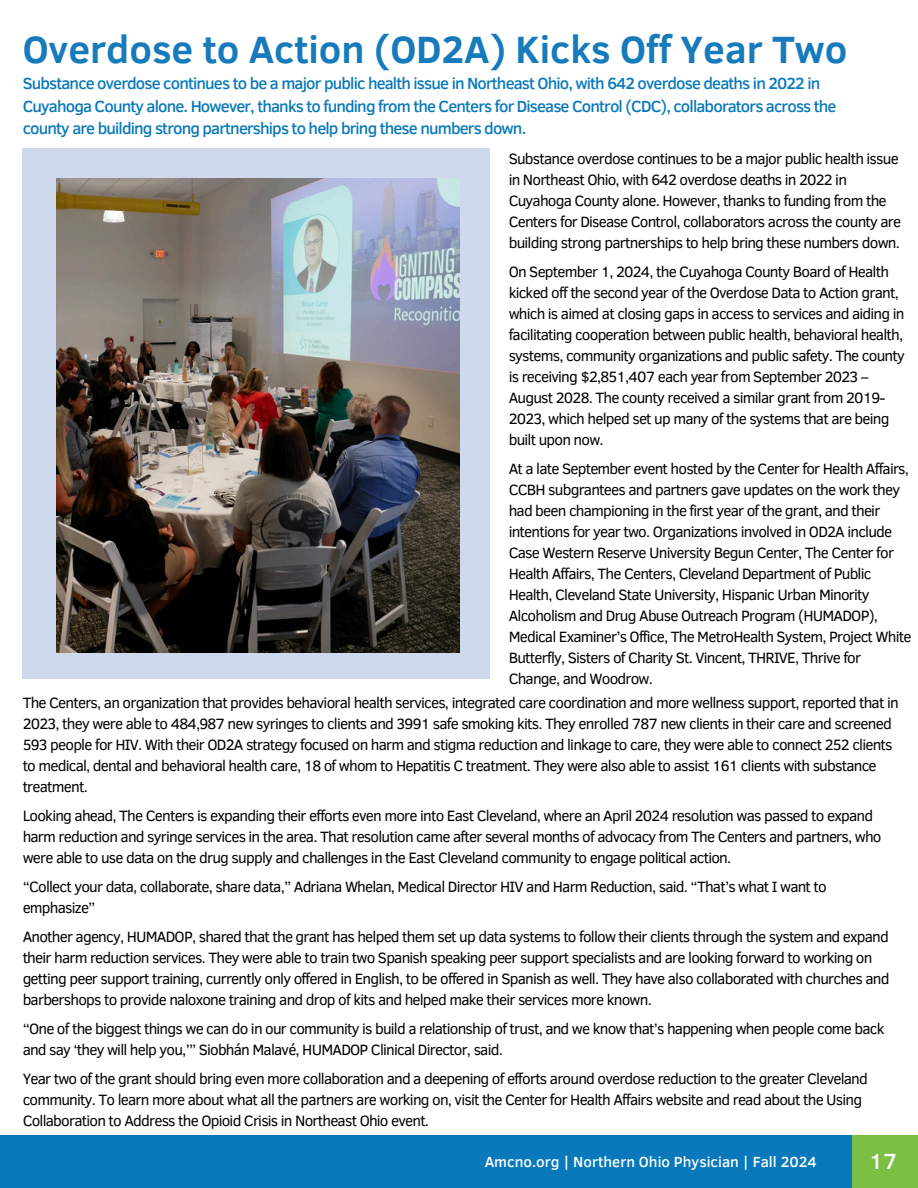
<style>
.page{position:relative;width:918px;height:1188px;background:#fff}
.page>*{position:absolute;margin:0;border:0;box-sizing:border-box;transform-origin:0 0}
.t1{font:700 39px "Clear Sans";color:#167abb}
.t2{font:500 22.5px "Clear Sans";color:#fff}
.t3{font:500 16.5px/22.5px "Clear Sans";letter-spacing:-.05em;color:#0979bb}
.t4{font:15.3px/21px "Clear Sans";letter-spacing:-.05em;color:#000}
.t5{font:500 15px "Clear Sans";color:#fff}
</style>
<div class="page">
<div style="left:23px;top:148px;width:467px;height:531px;background:#ced9ee"></div>
<img style="left:56px;top:179px;width:403px;height:473px">
<div style="left:0;top:1135px;width:918px;height:53px;background:#0979bb"></div>
<div style="left:852px;top:1135px;width:66px;height:53px;background:#7bbf44"></div>
<p class="t1" style="left:23px;top:21px;width:826px">Overdose to Action (OD2A) Kicks Off Year Two</p>
<p class="t3" style="left:23px;top:71px;width:815px">Substance overdose continues to be a major public health issue in Northeast Ohio, with 642 overdose deaths in 2022 in<br>Cuyahoga County alone. However, thanks to funding from the Centers for Disease Control (CDC), collaborators across the county are building strong partnerships to help bring these numbers down.</p>
<p class="t4" style="left:509px;top:147px;width:394px">Substance overdose continues to be a major public health issue in Northeast Ohio, with 642 overdose deaths in 2022 in Cuyahoga County alone. However, thanks to funding from the Centers for Disease Control, collaborators across the county are building strong partnerships to help bring these numbers down.</p>
<p class="t4" style="left:509px;top:260px;width:398px">On September 1, 2024, the Cuyahoga County Board of Health kicked off the second year of the Overdose Data to Action grant, which is aimed at closing gaps in access to services and aiding in facilitating cooperation between public health, behavioral health, systems, community organizations and public safety. The county is receiving $2,851,407 each year from September 2023 – August 2028. The county received a similar grant from 2019- 2023, which helped set up many of the systems that are being built upon now.</p>
<p class="t4" style="left:509px;top:457px;width:404px">At a late September event hosted by the Center for Health Affairs, CCBH subgrantees and partners gave updates on the work they had been championing in the first year of the grant, and their intentions for year two. Organizations involved in OD2A include Case Western Reserve University Begun Center, The Center for Health Affairs, The Centers, Cleveland Department of Public Health, Cleveland State University, Hispanic Urban Minority Alcoholism and Drug Abuse Outreach Program (HUMADOP), Medical Examiner’s Office, The MetroHealth System, Project White Butterfly, Sisters of Charity St. Vincent, THRIVE, Thrive for Change, and Woodrow.</p>
<p class="t4" style="left:23px;top:692px;width:878px">The Centers, an organization that provides behavioral health services, integrated care coordination and more wellness support, reported that in 2023, they were able to 484,987 new syringes to clients and 3991 safe smoking kits. They enrolled 787 new clients in their care and screened 593 people for HIV. With their OD2A strategy focused on harm and stigma reduction and linkage to care, they were able to connect 252 clients to medical, dental and behavioral health care, 18 of whom to Hepatitis C treatment. They were also able to assist 161 clients with substance treatment.</p>
<p class="t4" style="left:23px;top:805px;width:860px">Looking ahead, The Centers is expanding their efforts even more into East Cleveland, where an April 2024 resolution was passed to expand harm reduction and syringe services in the area. That resolution came after several months of advocacy from The Centers and partners, who were able to use data on the drug supply and challenges in the East Cleveland community to engage political action.</p>
<p class="t4" style="left:23px;top:876px;width:806px">“Collect your data, collaborate, share data,” Adriana Whelan, Medical Director HIV and Harm Reduction, said. “That’s what I want to emphasize”</p>
<p class="t4" style="left:23px;top:926px;width:868px">Another agency, HUMADOP, shared that the grant has helped them set up data systems to follow their clients through the system and expand their harm reduction services. They were able to train two Spanish speaking peer support specialists and are looking forward to working on getting peer support training, currently only offered in English, to be offered in Spanish as well. They have also collaborated with churches and barbershops to provide naloxone training and drop of kits and helped make their services more known.</p>
<p class="t4" style="left:23px;top:1018px;width:863px">“One of the biggest things we can do in our community is build a relationship of trust, and we know that’s happening when people come back and say ‘they will help you,’” Siobhán Malavé, HUMADOP Clinical Director, said.</p>
<p class="t4" style="left:23px;top:1068px;width:847px">Year two of the grant should bring even more collaboration and a deepening of efforts around overdose reduction to the greater Cleveland community. To learn more about what all the partners are working on, visit the Center for Health Affairs website and read about the Using<br>Collaboration to Address the Opioid Crisis in Northeast Ohio event.</p>
<p class="t5" style="left:474px;top:1151px;width:344px">Amcno.org | Nortrtern Ohihio Pysis cian | prillg 224</p>
<p class="t5" style="left:485px;top:1151px;width:344px">Amcno.org | Nohhern Oo Phhycian | SFan20024</p>
<p class="t2" style="left:869px;top:1145px;width:29px">17</p>
</div>
